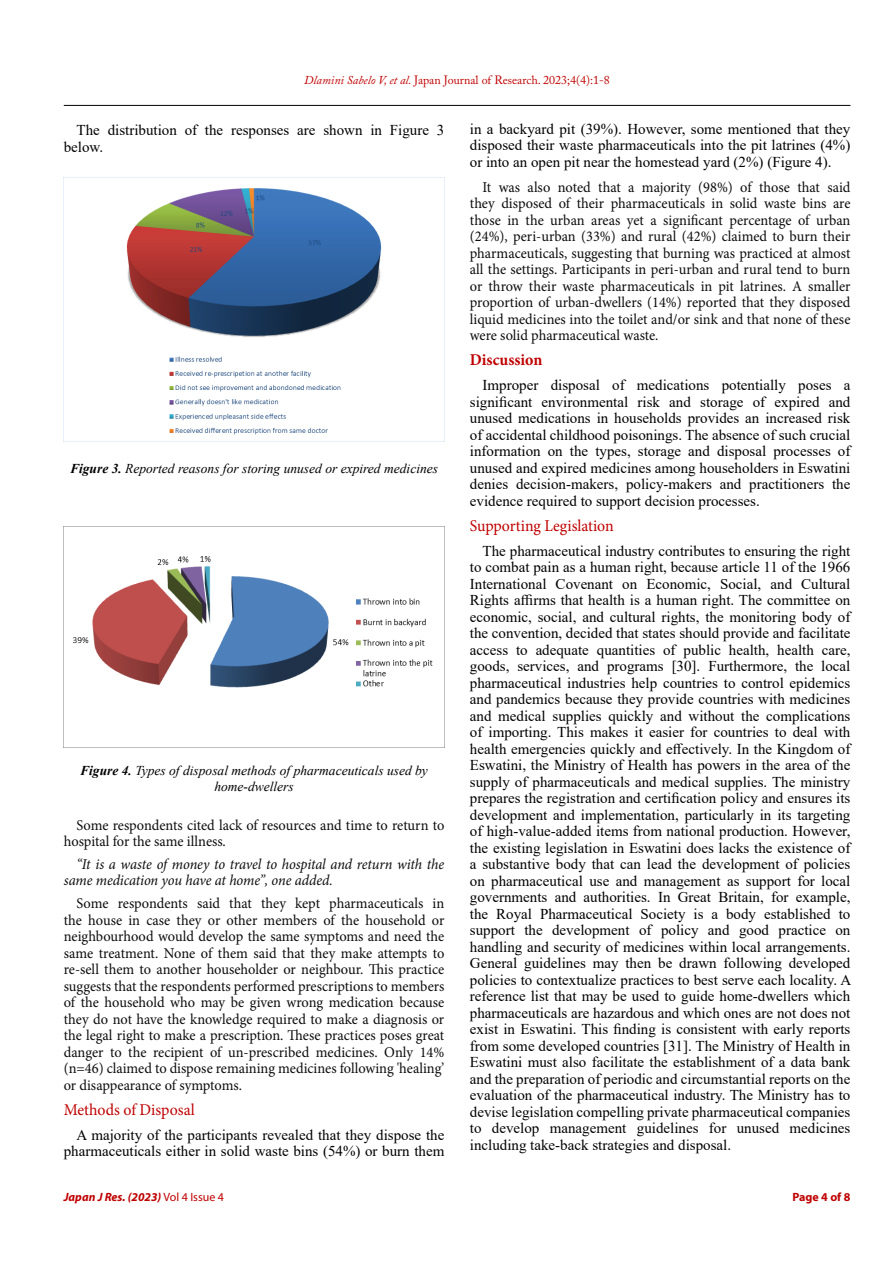
<style>
.page{position:relative;width:893px;height:1263px;background:#fff}
.page>*{position:absolute;margin:0;border:0;box-sizing:border-box;transform-origin:0 0}
.t1{font:16.5px "Minion Pro";color:#c00000;scale:.96 1}
.t2{font:700 16.5px "Minion Pro";color:#c00000;scale:.96 1}
.t3{font:15px/16.5px "Times New Roman";color:#000;text-align:justify}
.t4{font:15px/16.5px "Minion Pro";letter-spacing:-.005em;color:#0d0d0d;text-align:justify;scale:.96 1}
.t5{font:italic 15px/16.5px "Minion Pro";letter-spacing:-.01em;color:#0d0d0d;scale:.96 1}
.t6{font:italic 13.5px/16.2px "Times New Roman";color:#000;text-align:center}
.t7{font:12px "Adobe Caslon Pro";color:#c00000}
.t8{font:italic 700 12px "Myriad Pro";color:#c00000}
.t9{font:700 12px "Myriad Pro";color:#c00000}
.s1{font-style:italic}
.s2{font-weight:700}
.s3{font-weight:400;font-style:normal}
</style>
<div class="page">
<hr style="left:64px;top:105px;width:786px;height:1px;background:#000">
<img style="left:64px;top:177px;width:380px;height:265px">
<img style="left:64px;top:526px;width:380px;height:222px">
<p class="t7" style="left:304px;top:73px;width:307px"><span class="s1">Dlamini Sabelo V, et al.</span> Japan Journal of Research. 2023;4(4):1-8</p>
<p class="t3" style="left:64px;top:122px;width:382px;text-indent:13px">The distribution of the responses are shown in Figure 3 below.</p>
<p class="t3" style="left:470px;top:120px;width:382px">in a backyard pit (39%). However, some mentioned that they disposed their waste pharmaceuticals into the pit latrines (4%) or into an open pit near the homestead yard (2%) (Figure 4).</p>
<p class="t4" style="left:470px;top:179px;width:398px;text-indent:13px">It was also noted that a majority (98%) of those that said they disposed of their pharmaceuticals in solid waste bins are those in the urban areas yet a significant percentage of urban (24%), peri-urban (33%) and rural (42%) claimed to burn their pharmaceuticals, suggesting that burning was practiced at almost all the settings. Participants in peri-urban and rural tend to burn or throw their waste pharmaceuticals in pit latrines. A smaller proportion of urban-dwellers (14%) reported that they disposed liquid medicines into the toilet and/or sink and that none of these were solid pharmaceutical waste.</p>
<p class="t2" style="left:470px;top:348px;width:77px">Discussion</p>
<p class="t3" style="left:470px;top:376px;width:382px;text-indent:13px">Improper disposal of medications potentially poses a significant environmental risk and storage of expired and unused medications in households provides an increased risk of accidental childhood poisonings. The absence of such crucial information on the types, storage and disposal processes of unused and expired medicines among householders in Eswatini denies decision-makers, policy-makers and practitioners the evidence required to support decision processes.</p>
<p class="t1" style="left:470px;top:514px;width:151px">Supporting Legislation</p>
<p class="t3" style="left:470px;top:542px;width:383px;text-indent:13px">The pharmaceutical industry contributes to ensuring the right to combat pain as a human right, because article 11 of the 1966<br>International Covenant on Economic, Social, and Cultural Rights affirms that health is a human right. The committee on economic, social, and cultural rights, the monitoring body of the convention, decided that states should provide and facilitate access to adequate quantities of public health, health care, goods, services, and programs [30]. Furthermore, the local pharmaceutical industries help countries to control epidemics and pandemics because they provide countries with medicines and medical supplies quickly and without the complications of importing. This makes it easier for countries to deal with health emergencies quickly and effectively. In the Kingdom of Eswatini, the Ministry of Health has powers in the area of the supply of pharmaceuticals and medical supplies. The ministry prepares the registration and certification policy and ensures its development and implementation, particularly in its targeting of high-value-added items from national production. However, the existing legislation in Eswatini does lacks the existence of a substantive body that can lead the development of policies on pharmaceutical use and management as support for local governments and authorities. In Great Britain, for example, the Royal Pharmaceutical Society is a body established to support the development of policy and good practice on handling and security of medicines within local arrangements.<br>General guidelines may then be drawn following developed policies to contextualize practices to best serve each locality. A reference list that may be used to guide home-dwellers which pharmaceuticals are hazardous and which ones are not does not exist in Eswatini. This finding is consistent with early reports from some developed countries [31]. The Ministry of Health in Eswatini must also facilitate the establishment of a data bank and the preparation of periodic and circumstantial reports on the evaluation of the pharmaceutical industry. The Ministry has to devise legislation compelling private pharmaceutical companies to develop management guidelines for unused medicines including take-back strategies and disposal.</p>
<p class="t6" style="left:70px;top:460px;width:369px"><span class="s2">Figure 3.</span> Reported reasons for storing unused or expired medicines</p>
<p class="t6" style="left:80px;top:762px;width:349px"><span class="s2">Figure 4.</span> Types of disposal methods of pharmaceuticals used by home-dwellers</p>
<p class="t4" style="left:64px;top:816px;width:398px;text-indent:13px">Some respondents cited lack of resources and time to return to hospital for the same illness.</p>
<p class="t5" style="left:64px;top:856px;width:398px;text-indent:13px">“It is a waste of money to travel to hospital and return with the same medication you have at home”, one added.</p>
<p class="t4" style="left:64px;top:895px;width:398px;text-indent:13px">Some respondents said that they kept pharmaceuticals in the house in case they or other members of the household or neighbourhood would develop the same symptoms and need the same treatment. None of them said that they make attempts to re-sell them to another householder or neighbour. This practice suggests that the respondents performed prescriptions to members of the household who may be given wrong medication because they do not have the knowledge required to make a diagnosis or the legal right to make a prescription. These practices poses great danger to the recipient of un-prescribed medicines. Only 14% (n=46) claimed to dispose remaining medicines following 'healing’ or disappearance of symptoms.</p>
<p class="t1" style="left:64px;top:1098px;width:138px">Methods of Disposal</p>
<p class="t3" style="left:64px;top:1126px;width:382px;text-align:right">A majority of the participants revealed that they dispose the pharmaceuticals either in solid waste bins (54%) or burn them</p>
<p class="t8" style="left:64px;top:1189px;width:162px">Japan J Res. (2023) <span class="s3">Vol 4 Issue 4</span></p>
<p class="t9" style="left:792px;top:1189px;width:60px">Page 4 of 8</p>
</div>
